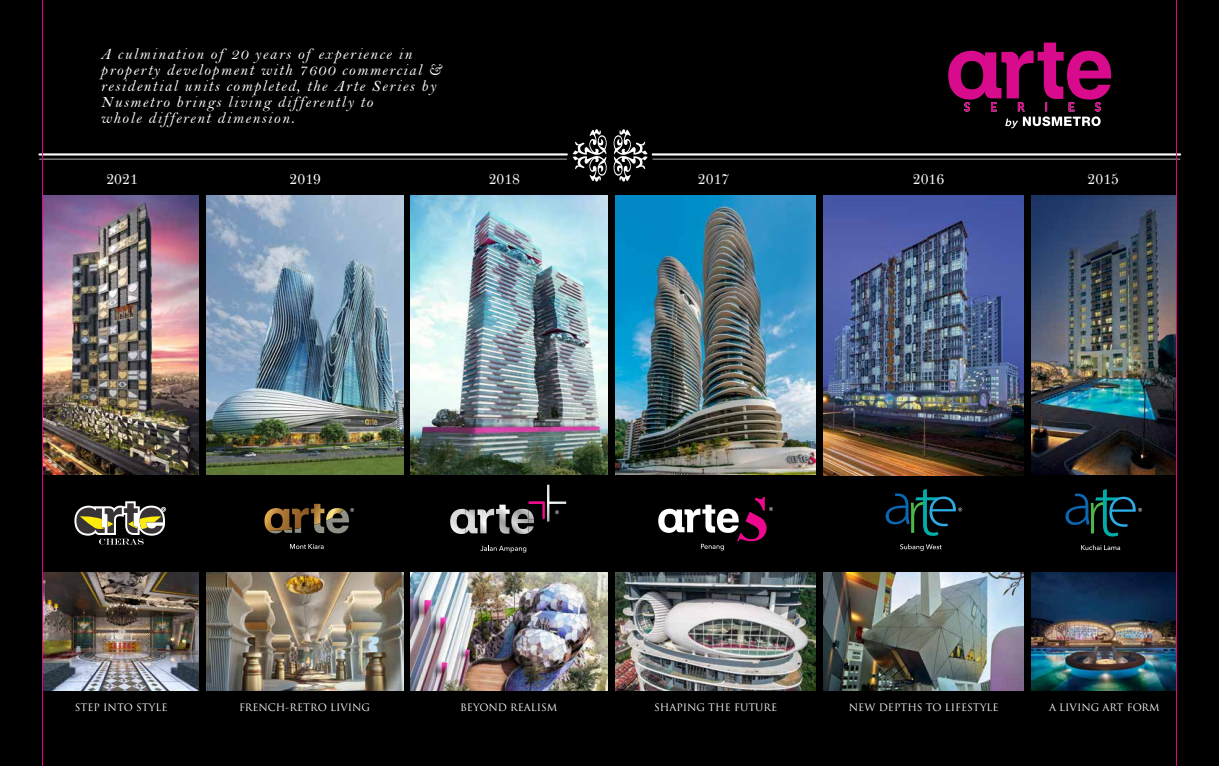
<style>
.page{position:relative;width:1219px;height:766px;background:#fff}
.page>*{position:absolute;margin:0;border:0;box-sizing:border-box;transform-origin:0 0}
.t1{font:16px/16px "Bell MT Italic";letter-spacing:.09em;color:#fff}
.t2{font:14px "Theano Didot";color:#fff}
.t3{font:10px "Trajan Pro";color:#fff}
</style>
<div class="page">
<div style="left:0;top:0;width:1219px;height:765px;background:#000"></div>
<svg style="left:1081px;top:544px;width:39px;height:6px"></svg>
<svg style="left:1065px;top:489px;width:77px;height:47px"></svg>
<img style="left:43px;top:195px;width:155px;height:279px">
<img style="left:616px;top:195px;width:200px;height:279px">
<svg style="left:948px;top:43px;width:164px;height:85px"></svg>
<img style="left:43px;top:572px;width:155px;height:117px">
<img style="left:616px;top:572px;width:200px;height:117px">
<svg style="left:900px;top:544px;width:41px;height:6px"></svg>
<svg style="left:886px;top:489px;width:76px;height:46px"></svg>
<svg style="left:290px;top:543px;width:34px;height:5px"></svg>
<svg style="left:264px;top:503px;width:90px;height:30px"></svg>
<svg style="left:450px;top:508px;width:16px;height:26px"></svg>
<img style="left:466px;top:509px;width:12px;height:24px">
<svg style="left:478px;top:509px;width:4px;height:24px"></svg>
<img style="left:482px;top:508px;width:12px;height:25px">
<svg style="left:496px;top:509px;width:3px;height:5px"></svg>
<img style="left:499px;top:504px;width:11px;height:29px">
<svg style="left:480px;top:545px;width:46px;height:7px"></svg>
<svg style="left:511px;top:484px;width:55px;height:50px"></svg>
<svg style="left:658px;top:497px;width:115px;height:53px"></svg>
<hr style="left:652px;top:153px;width:529px;height:2px;background:#fff">
<hr style="left:652px;top:159px;width:528px;height:1px;background:#fff">
<svg style="left:614px;top:129px;width:34px;height:52px"></svg>
<svg style="left:573px;top:129px;width:34px;height:52px"></svg>
<hr style="left:38px;top:153px;width:530px;height:2px;background:#fff">
<hr style="left:39px;top:159px;width:528px;height:1px;background:#fff">
<img style="left:206px;top:195px;width:197px;height:279px">
<img style="left:411px;top:195px;width:197px;height:279px">
<img style="left:824px;top:195px;width:200px;height:280px">
<img style="left:1032px;top:195px;width:144px;height:279px">
<img style="left:1032px;top:572px;width:144px;height:117px">
<img style="left:824px;top:572px;width:200px;height:117px">
<img style="left:206px;top:572px;width:197px;height:117px">
<img style="left:410px;top:572px;width:197px;height:117px">
<svg style="left:74px;top:501px;width:92px;height:43px"></svg>
<hr style="left:1176px;top:0;width:1px;height:765px;background:#ec008c">
<hr style="left:42px;top:0;width:1px;height:765px;background:#ec008c">
<p class="t1" style="left:101px;top:46px;width:342px">A culmination of 20 years of experience in property development with 7600 commercial &amp; residential units completed, the Arte Series by Nusmetro brings living differently to<br>whole different dimension.</p>
<p class="t2" style="left:106px;top:171px;width:33px">2021</p>
<p class="t2" style="left:290px;top:171px;width:33px">2019</p>
<p class="t2" style="left:489px;top:171px;width:33px">2018</p>
<p class="t2" style="left:698px;top:171px;width:33px">2017</p>
<p class="t2" style="left:913px;top:171px;width:33px">2016</p>
<p class="t2" style="left:1088px;top:171px;width:33px">2015</p>
<p class="t3" style="left:75px;top:700px;width:94px">STEP INTO STYLE</p>
<p class="t3" style="left:239px;top:701px;width:133px">FRENCH-RETRO LIVING</p>
<p class="t3" style="left:460px;top:700px;width:99px">BEYOND REALISM</p>
<p class="t3" style="left:654px;top:700px;width:125px">SHAPING THE FUTURE</p>
<p class="t3" style="left:849px;top:700px;width:151px">NEW DEPTHS TO LIFESTYLE</p>
<p class="t3" style="left:1049px;top:700px;width:112px">A LIVING ART FORM</p>
</div>
